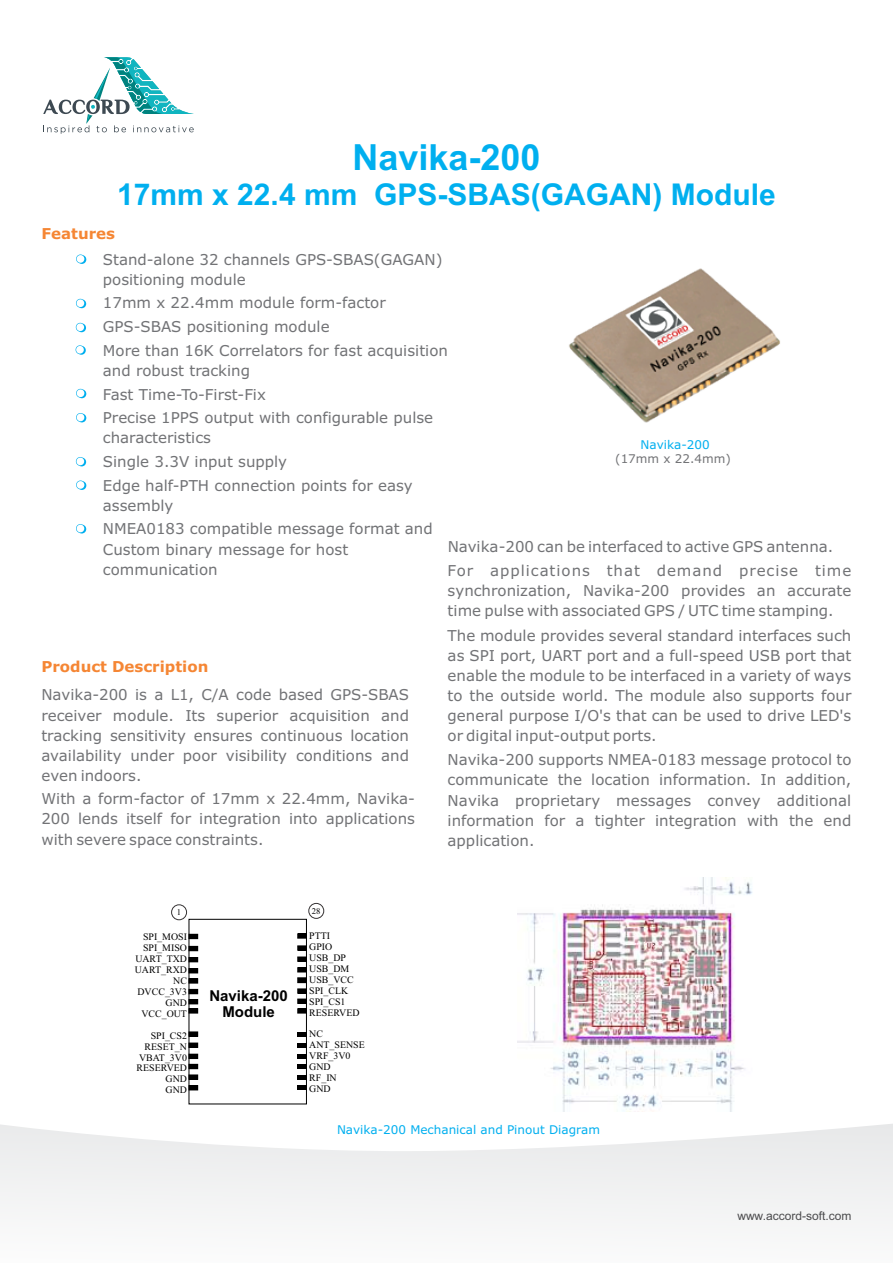
<style>
.page{position:relative;width:893px;height:1263px;background:#fff}
.page>*{position:absolute;margin:0;border:0;box-sizing:border-box;transform-origin:0 0}
.t1{font:700 36px "Arial";color:#00afef}
.t2{font:700 30px "Arial";color:#00afef}
.t3{font:15px/20.1px "Verdana";color:#727376}
.t4{font:700 15px "Verdana";color:#f58634}
.t5{font:700 15px/16.8px "Arial";color:#000;text-align:center}
.t6{font:12px "Verdana";color:#00afef}
.t7{font:12px "Arial";color:#4b4b4d}
.t8{font:12px "Verdana";color:#727376}
.t9{font:9.9px/10.9px "Times New Roman";color:#000;text-align:right}
.t10{font:8.7px "Times New Roman";color:#000}
</style>
<div class="page">
<svg style="left:0;top:1124px;width:893px;height:100px"></svg>
<div style="left:189px;top:919px;width:118px;height:185px;border:1px solid #000"></div>
<div style="left:189px;top:934px;width:9px;height:5px;background:#000"></div>
<div style="left:189px;top:946px;width:9px;height:5px;background:#000"></div>
<div style="left:189px;top:957px;width:9px;height:5px;background:#000"></div>
<div style="left:189px;top:968px;width:9px;height:5px;background:#000"></div>
<div style="left:189px;top:978px;width:9px;height:5px;border:1px solid #000"></div>
<div style="left:189px;top:989px;width:9px;height:5px;background:#000"></div>
<div style="left:189px;top:999px;width:9px;height:5px;background:#000"></div>
<div style="left:297px;top:933px;width:10px;height:5px;border:1px solid #000"></div>
<div style="left:297px;top:946px;width:10px;height:4px;border:1px solid #000"></div>
<div style="left:297px;top:957px;width:10px;height:4px;border:1px solid #000"></div>
<div style="left:297px;top:967px;width:10px;height:5px;border:1px solid #000"></div>
<div style="left:298px;top:978px;width:8px;height:5px;background:#000"></div>
<div style="left:297px;top:977px;width:10px;height:6px;border:1px solid #000"></div>
<div style="left:297px;top:989px;width:10px;height:4px;border:1px solid #000"></div>
<div style="left:297px;top:999px;width:10px;height:5px;border:1px solid #000"></div>
<svg style="left:171px;top:904px;width:18px;height:18px"></svg>
<svg style="left:297px;top:1032px;width:9px;height:4px"></svg>
<svg style="left:297px;top:1043px;width:9px;height:4px"></svg>
<svg style="left:297px;top:1054px;width:9px;height:4px"></svg>
<div style="left:297px;top:1064px;width:9px;height:5px;background:#000"></div>
<svg style="left:297px;top:1075px;width:9px;height:4px"></svg>
<div style="left:297px;top:1085px;width:9px;height:5px;background:#000"></div>
<svg style="left:189px;top:1032px;width:9px;height:4px"></svg>
<div style="left:189px;top:1043px;width:9px;height:5px;border:1px solid #000"></div>
<div style="left:189px;top:1054px;width:9px;height:5px;border:1px solid #000"></div>
<div style="left:189px;top:1064px;width:9px;height:5px;background:#000"></div>
<svg style="left:189px;top:1075px;width:9px;height:4px"></svg>
<div style="left:189px;top:1085px;width:9px;height:5px;background:#000"></div>
<div style="left:189px;top:1008px;width:9px;height:5px;border:1px solid #000"></div>
<div style="left:297px;top:1008px;width:10px;height:5px;border:1px solid #000"></div>
<div style="left:171px;top:905px;width:16px;height:15px;border:1px solid #373435;border-radius:50%"></div>
<div style="left:309px;top:903px;width:15px;height:15px;border:1px solid #373435;border-radius:50%"></div>
<img style="left:518px;top:878px;width:235px;height:233px">
<svg style="left:76px;top:254px;width:10px;height:10px"></svg>
<svg style="left:76px;top:299px;width:10px;height:9px"></svg>
<svg style="left:76px;top:323px;width:10px;height:9px"></svg>
<svg style="left:76px;top:345px;width:10px;height:10px"></svg>
<svg style="left:76px;top:389px;width:10px;height:9px"></svg>
<svg style="left:76px;top:457px;width:10px;height:9px"></svg>
<svg style="left:76px;top:413px;width:10px;height:9px"></svg>
<svg style="left:76px;top:480px;width:10px;height:10px"></svg>
<svg style="left:76px;top:524px;width:10px;height:9px"></svg>
<img style="left:569px;top:268px;width:211px;height:155px">
<svg style="left:43px;top:57px;width:151px;height:77px"></svg>
<h1 class="t1" style="left:352px;top:144px;width:190px">Navika-200</h1>
<h2 class="t2" style="left:117px;top:183px;width:660px">17mm x 22.4 mm GPS-SBAS(GAGAN) Module</h2>
<p class="t4" style="left:41px;top:228px;width:75px">Features</p>
<p class="t3" style="left:103px;top:250px;width:341px">Stand-alone 32 channels GPS-SBAS(GAGAN) positioning module</p>
<p class="t3" style="left:103px;top:292px;width:346px;line-height:23.7px">17mm x 22.4mm module form-factor<br>GPS-SBAS positioning module<br>More than 16K Correlators for fast acquisition</p>
<p class="t3" style="left:103px;top:360px;width:332px;line-height:23.7px">and robust tracking<br>Fast Time-To-First-Fix<br>Precise 1PPS output with configurable pulse</p>
<p class="t3" style="left:103px;top:427px;width:311px;line-height:23.7px">characteristics<br>Single 3.3V input supply<br>Edge half-PTH connection points for easy</p>
<p class="t3" style="left:103px;top:495px;width:331px;line-height:23.7px">assembly<br>NMEA0183 compatible message format and</p>
<p class="t3" style="left:103px;top:540px;width:247px">Custom binary message for host communication</p>
<p class="t6" style="left:641px;top:440px;width:71px">Navika-200</p>
<p class="t8" style="left:615px;top:454px;width:117px">(17mm x 22.4mm)</p>
<p class="t3" style="left:448px;top:536px;width:405px;line-height:23.7px">Navika-200 can be interfaced to active GPS antenna.<br>For applications that demand precise time</p>
<p class="t3" style="left:448px;top:582px;width:405px">synchronization, Navika-200 provides an accurate time pulse with associated GPS / UTC time stamping.</p>
<p class="t3" style="left:448px;top:626px;width:405px;text-align:justify">The module provides several standard interfaces such as SPI port, UART port and a full-speed USB port that enable the module to be interfaced in a variety of ways to the outside world. The module also supports four general purpose I/O's that can be used to drive LED's or digital input-output ports.</p>
<p class="t3" style="left:448px;top:751px;width:405px;text-align:justify">Navika-200 supports NMEA-0183 message protocol to communicate the location information. In addition, Navika proprietary messages convey additional information for a tighter integration with the end application.</p>
<p class="t4" style="left:41px;top:660px;width:168px">Product Description</p>
<p class="t3" style="left:41px;top:686px;width:369px;text-align:justify">Navika-200 is a L1, C/A code based GPS-SBAS receiver module. Its superior acquisition and tracking sensitivity ensures continuous location availability under poor visibility conditions and even indoors.</p>
<p class="t3" style="left:41px;top:790px;width:375px;text-align:justify">With a form-factor of 17mm x 22.4mm, Navika-200 lends itself for integration into applications with severe space constraints.</p>
<p class="t10" style="left:177px;top:909px;width:6px">1</p>
<p class="t10" style="left:312px;top:908px;width:10px">28</p>
<p class="t9" style="left:135px;top:932px;width:54px">SPI_MOSI<br>SPI_MISO<br>UART_TXD<br>UART_RXD<br>NC<br>DVCC_3V3<br>GND<br>VCC_OUT</p>
<p class="t9" style="left:137px;top:1031px;width:52px">SPI_CS2<br>RESET_N<br>VBAT_3V0<br>RESERVED<br>GND<br>GND</p>
<p class="t5" style="left:209px;top:988px;width:80px">Navika-200<br>Module</p>
<p class="t9" style="left:309px;top:931px;width:52px;text-align:left">PTTI<br>GPIO<br>USB_DP<br>USB_DM<br>USB_VCC<br>SPI_CLK<br>SPI_CS1<br>RESERVED</p>
<p class="t9" style="left:309px;top:1029px;width:57px;text-align:left">NC<br>ANT_SENSE<br>VRF_3V0<br>GND<br>RF_IN<br>GND</p>
<p class="t6" style="left:337px;top:1124px;width:264px">Navika-200 Mechanical and Pinout Diagram</p>
<p class="t7" style="left:737px;top:1212px;width:116px">www.accord-soft.com</p>
</div>
